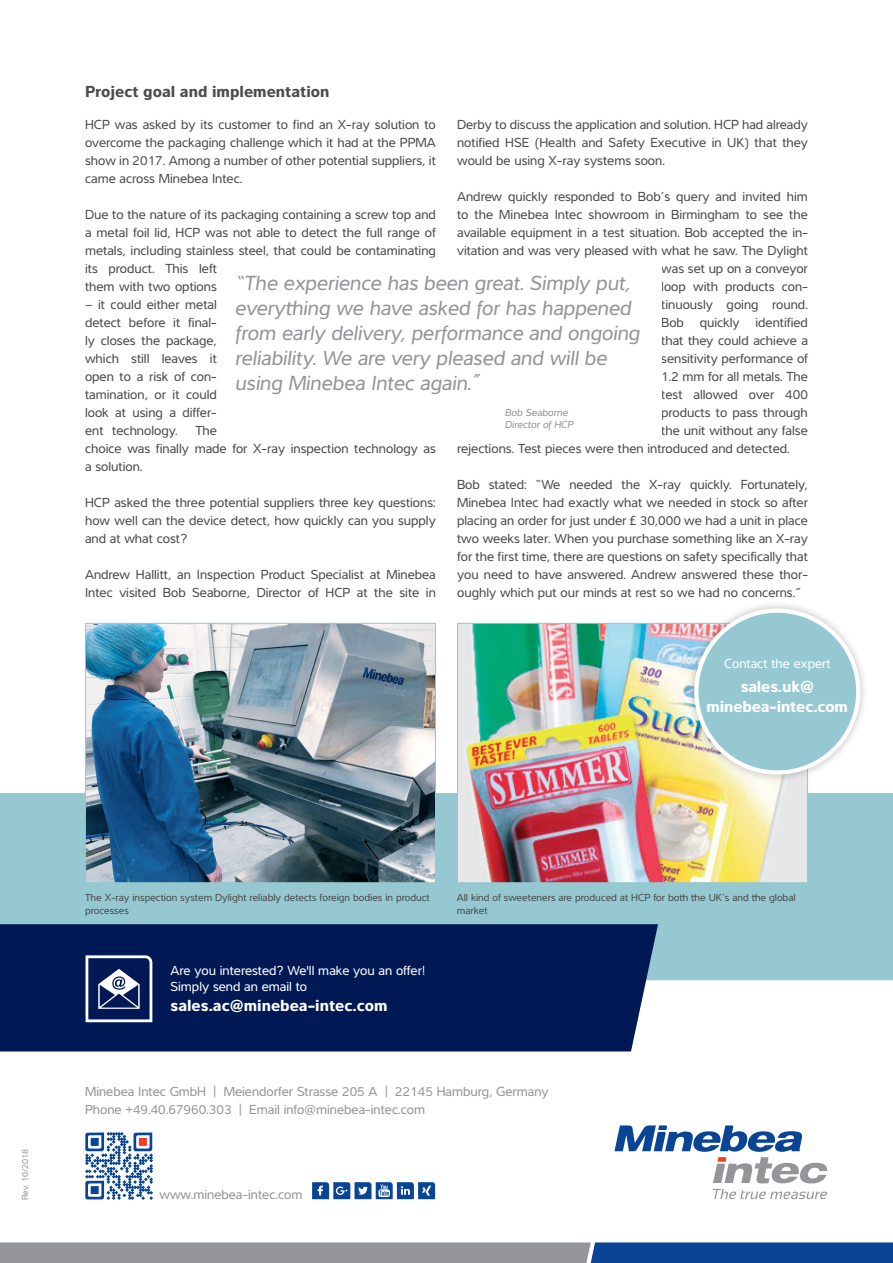
<style>
.page{position:relative;width:893px;height:1263px;background:#fff}
.page>*{position:absolute;margin:0;border:0;box-sizing:border-box;transform-origin:0 0}
.t1{font:italic 21px/25.2px "Interval Pro";color:#939598}
.t2{font:700 16.5px/19.8px "Interval Pro";letter-spacing:-.005em;color:#fff;text-align:center}
.t3{font:700 16.5px "Interval Pro";color:#4b4c4d}
.t4{font:13.5px/18px "Interval Pro";color:#4b4c4d;text-align:justify}
.t5{font:13.5px/18px "Interval Pro";color:#939598}
.t6{font:13.5px/16.2px "Interval Pro";color:#fff}
.t7{font:10.5px/12.6px "Interval Pro";color:#4b4c4d}
.t8{font:italic 10.5px/12.6px "Interval Pro";color:#939598}
.t9{font:9px "Interval Pro";color:#939598}
.s1{font-weight:500}
</style>
<div class="page">
<svg style="left:614px;top:1125px;width:213px;height:58px"></svg>
<svg style="left:713px;top:1189px;width:114px;height:10px"></svg>
<svg style="left:85px;top:1132px;width:68px;height:68px"></svg>
<svg style="left:312px;top:1182px;width:123px;height:17px"></svg>
<div style="left:0;top:793px;width:893px;height:187px;background:#96c8d2"></div>
<svg style="left:0;top:1242px;width:893px;height:21px;background:#687d99"></svg>
<div style="left:0;top:924px;width:658px;height:127px;background:#001954"></div>
<svg style="left:86px;top:955px;width:66px;height:67px"></svg>
<img style="left:87px;top:625px;width:347px;height:256px">
<div style="left:85px;top:623px;width:351px;height:260px;border:1px solid #96c8d2"></div>
<img style="left:459px;top:625px;width:347px;height:256px">
<div style="left:457px;top:623px;width:351px;height:260px;border:1px solid #96c8d2"></div>
<div style="left:686px;top:600px;width:183px;height:183px;background:#231f20;opacity:.3"></div>
<div style="left:696px;top:611px;width:162px;height:161px;background:#96c8d2;border-radius:50%"></div>
<div style="left:694px;top:608px;width:166px;height:167px;border:4px solid #fff;border-radius:50%"></div>
<p class="t3" style="left:85px;top:79px;width:246px">Project goal and implementation</p>
<p class="t4" style="left:85px;top:115px;width:352px">HCP was asked by its customer to find an X-ray solution to overcome the packaging challenge which it had at the PPMA show in 2017. Among a number of other potential suppliers, it came across Minebea Intec.</p>
<p class="t4" style="left:85px;top:205px;width:352px;text-align:left">Due to the nature of its packaging containing a screw top and a metal foil lid, HCP was not able to detect the full range of metals, including stainless steel, that could be contaminating its product. This left<br>them with two options</p>
<p class="t4" style="left:85px;top:295px;width:133px">– it could either metal detect before it final&shy;ly closes the package, which still leaves it open to a risk of con&shy;tamination, or it could look at using a differ&shy;ent technology.</p>
<p class="t4" style="left:457px;top:115px;width:352px">Derby to discuss the application and solution. HCP had already notified HSE (Health and Safety Executive in UK) that they would be using X-ray systems soon.</p>
<p class="t4" style="left:457px;top:187px;width:352px">Andrew quickly responded to Bob’s query and invited him</p>
<p class="t4" style="left:457px;top:205px;width:352px">to the Minebea Intec showroom in Birmingham to see the</p>
<p class="t4" style="left:457px;top:223px;width:352px">available equipment in a test situation. Bob accepted the in-</p>
<p class="t4" style="left:457px;top:241px;width:352px">vitation and was very pleased with what he saw. The Dylight</p>
<p class="t4" style="left:661px;top:259px;width:148px">was set up on a conveyor</p>
<p class="t4" style="left:661px;top:277px;width:148px">loop with products con-</p>
<p class="t4" style="left:661px;top:295px;width:148px">tinuously going round.</p>
<p class="t4" style="left:661px;top:313px;width:148px">Bob quickly identified</p>
<p class="t4" style="left:661px;top:331px;width:148px">that they could achieve a</p>
<p class="t4" style="left:661px;top:349px;width:148px">sensitivity performance of</p>
<p class="t4" style="left:661px;top:367px;width:148px">1.2 mm for all metals. The</p>
<p class="t4" style="left:661px;top:385px;width:148px">test allowed over 400</p>
<p class="t4" style="left:661px;top:403px;width:148px">products to pass through</p>
<p class="t4" style="left:661px;top:421px;width:148px">the unit without any false</p>
<p class="t4" style="left:457px;top:439px;width:334px">rejections. Test pieces were then introduced and detected.</p>
<p class="t4" style="left:457px;top:475px;width:352px">Bob stated: “We needed the X-ray quickly. Fortunately, Minebea Intec had exactly what we needed in stock so after placing an order for just under £ 30,000 we had a unit in place two weeks later. When you purchase something like an X-ray for the first time, there are questions on safety specifically that you need to have answered. Andrew answered these thor&shy;oughly which put our minds at rest so we had no concerns.”</p>
<h1 class="t1" style="left:235px;top:269px;width:406px">“The experience has been great. Simply put, everything we have asked for has happened from early delivery, performance and ongoing reliability. We are very pleased and will be using Minebea Intec again.″</h1>
<p class="t8" style="left:505px;top:405px;width:70px">Bob Seaborne<br>Director of HCP</p>
<p class="t4" style="left:85px;top:421px;width:352px;text-align:left;text-indent:110px">The<br>choice was finally made for X-ray inspection technology as a solution.</p>
<p class="t4" style="left:85px;top:493px;width:352px">HCP asked the three potential suppliers three key questions: how well can the device detect, how quickly can you supply and at what cost?</p>
<p class="t4" style="left:85px;top:565px;width:352px">Andrew Hallitt, an Inspection Product Specialist at Minebea<br>Intec visited Bob Seaborne, Director of HCP at the site in</p>
<p class="t6" style="left:724px;top:655px;width:108px">Contact the expert</p>
<p class="t2" style="left:707px;top:675px;width:143px">sales.uk@ minebea-intec.com</p>
<p class="t9" style="left:18px;top:1200px;width:53px;rotate:-90deg">Rev. 10/2018</p>
<p class="t7" style="left:85px;top:891px;width:346px">The X-ray inspection system Dylight reliably detects foreign bodies in product processes</p>
<p class="t7" style="left:457px;top:891px;width:340px">All kind of sweeteners are produced at HCP for both the UK’s and the global market</p>
<p class="t6" style="left:171px;top:962px;width:256px">Are you interested? We'll make you an offer!<br>Simply send an email to</p>
<p class="t2" style="left:171px;top:994px;width:219px">sales.ac@minebea-intec.com</p>
<p class="t5" style="left:85px;top:1081px;width:465px">Minebea Intec GmbH <span class="s1">|</span> Meiendorfer Strasse 205 A <span class="s1">|</span> 22145 Hamburg, Germany<br>Phone +49.40.67960.303 <span class="s1">|</span> Email info@minebea-intec.com</p>
<p class="t5" style="left:159px;top:1185px;width:144px">www.minebea-intec.com</p>
</div>
